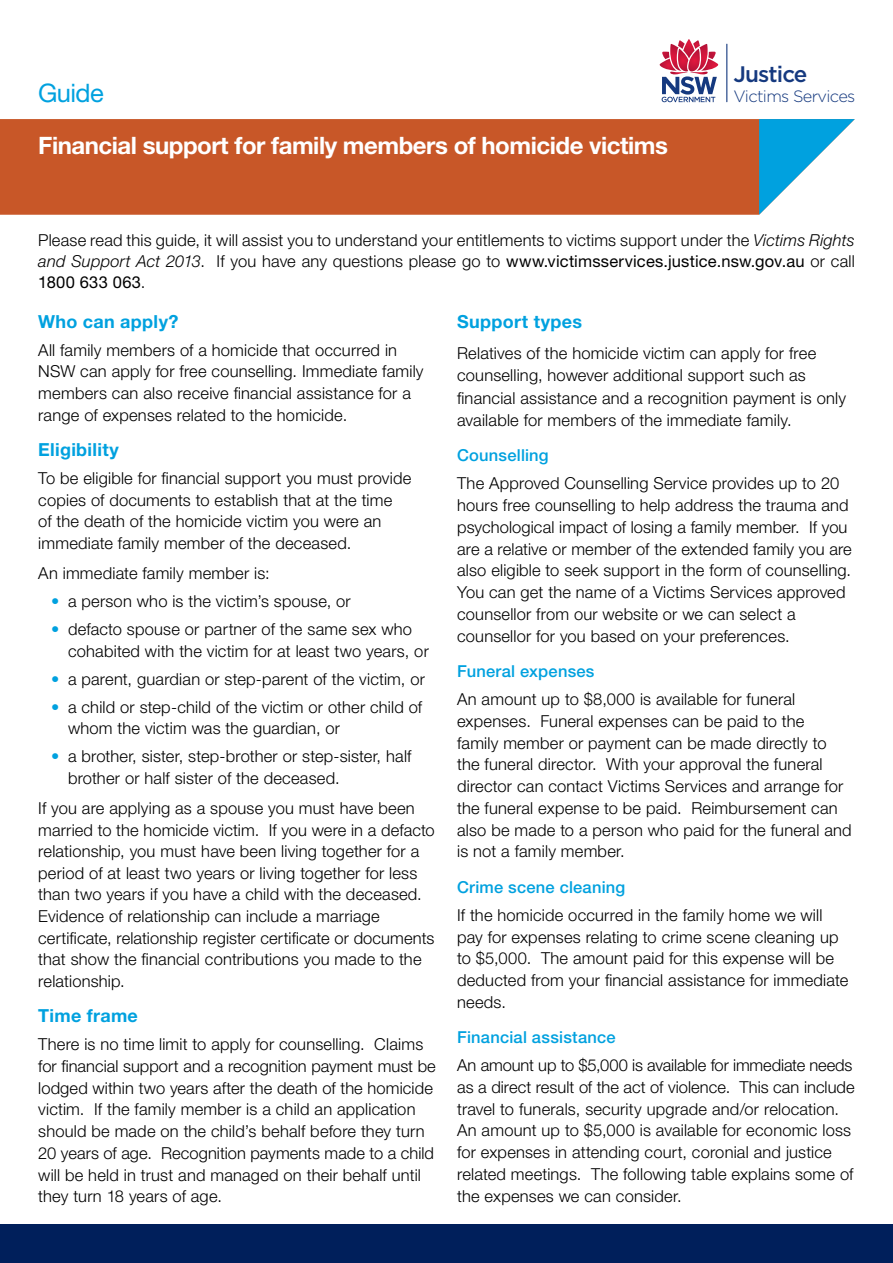
<style>
.page{position:relative;width:893px;height:1263px;background:#fff}
.page>*{position:absolute;margin:0;border:0;box-sizing:border-box;transform-origin:0 0}
.t1{font:25.5px "Helvetica Neue LT Std";letter-spacing:-.025em;color:#00a1df}
.t2{font:700 24px "Helvetica Neue LT Std";letter-spacing:-.02em;color:#fff}
.t3{font:500 22.5px "Gotham";letter-spacing:-.04em;color:#15397f}
.Head_1{font:700 18px "Helvetica Neue LT Std";letter-spacing:.015em;color:#00a1df}
.Text_body{font:700 18px "Helvetica Neue LT Std";letter-spacing:.02em;color:#00a1df}
.Text_body-2{font:300 16.5px/21.8px "Helvetica Neue LT Std";letter-spacing:.01em;color:#000}
.Head_2{font:500 16.5px "Helvetica Neue LT Std";letter-spacing:.015em;color:#00a1df}
.t4{font:300 16.35px "Gotham";letter-spacing:-.04em;color:#15397f}
.s1{font-style:italic}
.s2{font-weight:400}
.s3{color:#00a1df}
</style>
<div class="page">
<div style="left:0;top:1224px;width:893px;height:39px;background:#001f5b"></div>
<hr style="left:726px;top:44px;width:1px;height:58px;background:#15397f">
<svg style="left:659px;top:39px;width:60px;height:63px"></svg>
<div style="left:0;top:119px;width:759px;height:96px;background:#c85728"></div>
<svg style="left:759px;top:119px;width:96px;height:96px"></svg>
<h3 class="t3" style="left:734px;top:61px;width:75px">Justice</h3>
<h1 class="t1" style="left:38px;top:78px;width:67px">Guide</h1>
<p class="t4" style="left:734px;top:86px;width:123px">Victims Services</p>
<h2 class="t2" style="left:38px;top:130px;width:631px">Financial support for family members of homicide victims</h2>
<p class="Text_body-2" style="left:38px;top:229px;width:818px;line-height:21px;text-align:justify">Please read this guide, it will assist you to understand your entitlements to victims support under the <span class="s1">Victims Rights and Support Act 2013</span>. If you have any questions please go to <span class="s2">www.victimsservices.justice.nsw.gov.au</span> or call <span class="s2">1800 633 063</span>.</p>
<h2 class="Head_1" style="left:38px;top:310px;width:142px">Who can apply?</h2>
<p class="Text_body-2" style="left:38px;top:339px;width:387px">All family members of a homicide that occurred in NSW can apply for free counselling. Immediate family members can also receive financial assistance for a range of expenses related to the homicide.</p>
<h2 class="Head_1" style="left:38px;top:439px;width:82px">Eligibility</h2>
<p class="Text_body-2" style="left:38px;top:467px;width:375px">To be eligible for financial support you must provide copies of documents to establish that at the time<br>of the death of the homicide victim you were an immediate family member of the deceased.</p>
<p class="Text_body-2" style="left:38px;top:562px;width:233px">An immediate family member is:</p>
<p class="Text_body-2" style="left:51px;top:590px;width:301px"><span class="s3">•</span> a person who is the victim’s spouse, or</p>
<p class="Text_body-2" style="left:68px;top:618px;width:362px;text-indent:-17px"><span class="s3">•</span> defacto spouse or partner of the same sex who cohabited with the victim for at least two years, or</p>
<p class="Text_body-2" style="left:51px;top:667px;width:375px"><span class="s3">•</span> a parent, guardian or step-parent of the victim, or</p>
<p class="Text_body-2" style="left:68px;top:696px;width:356px;text-indent:-17px"><span class="s3">•</span> a child or step-child of the victim or other child of whom the victim was the guardian, or</p>
<p class="Text_body-2" style="left:68px;top:745px;width:345px;text-indent:-17px"><span class="s3">•</span> a brother, sister, step-brother or step-sister, half brother or half sister of the deceased.</p>
<p class="Text_body-2" style="left:38px;top:797px;width:398px">If you are applying as a spouse you must have been married to the homicide victim. If you were in a defacto relationship, you must have been living together for a period of at least two years or living together for less than two years if you have a child with the deceased.<br>Evidence of relationship can include a marriage certificate, relationship register certificate or documents that show the financial contributions you made to the relationship.</p>
<h2 class="Head_1" style="left:38px;top:1004px;width:101px">Time frame</h2>
<p class="Text_body-2" style="left:38px;top:1033px;width:399px">There is no time limit to apply for counselling. Claims for financial support and a recognition payment must be lodged within two years after the death of the homicide victim. If the family member is a child an application should be made on the child’s behalf before they turn 20 years of age. Recognition payments made to a child will be held in trust and managed on their behalf until they turn 18 years of age.</p>
<p class="Text_body" style="left:457px;top:310px;width:126px">Support types</p>
<p class="Text_body-2" style="left:457px;top:341px;width:390px;line-height:22.5px">Relatives of the homicide victim can apply for free counselling, however additional support such as financial assistance and a recognition payment is only available for members of the immediate family.</p>
<h3 class="Head_2" style="left:457px;top:446px;width:93px">Counselling</h3>
<p class="Text_body-2" style="left:457px;top:472px;width:396px">The Approved Counselling Service provides up to 20 hours free counselling to help address the trauma and psychological impact of losing a family member. If you are a relative or member of the extended family you are also eligible to seek support in the form of counselling.<br>You can get the name of a Victims Services approved counsellor from our website or we can select a counsellor for you based on your preferences.</p>
<h3 class="Head_2" style="left:457px;top:661px;width:139px">Funeral expenses</h3>
<p class="Text_body-2" style="left:457px;top:688px;width:396px">An amount up to $8,000 is available for funeral expenses. Funeral expenses can be paid to the<br>family member or payment can be made directly to the funeral director. With your approval the funeral director can contact Victims Services and arrange for the funeral expense to be paid. Reimbursement can also be made to a person who paid for the funeral and is not a family member.</p>
<h3 class="Head_2" style="left:457px;top:877px;width:170px">Crime scene cleaning</h3>
<p class="Text_body-2" style="left:457px;top:904px;width:393px">If the homicide occurred in the family home we will pay for expenses relating to crime scene cleaning up to $5,000. The amount paid for this expense will be deducted from your financial assistance for immediate needs.</p>
<h3 class="Head_2" style="left:457px;top:1027px;width:160px">Financial assistance</h3>
<p class="Text_body-2" style="left:457px;top:1054px;width:399px">An amount up to $5,000 is available for immediate needs as a direct result of the act of violence. This can include travel to funerals, security upgrade and/or relocation.<br>An amount up to $5,000 is available for economic loss for expenses in attending court, coronial and justice related meetings. The following table explains some of the expenses we can consider.</p>
</div>
